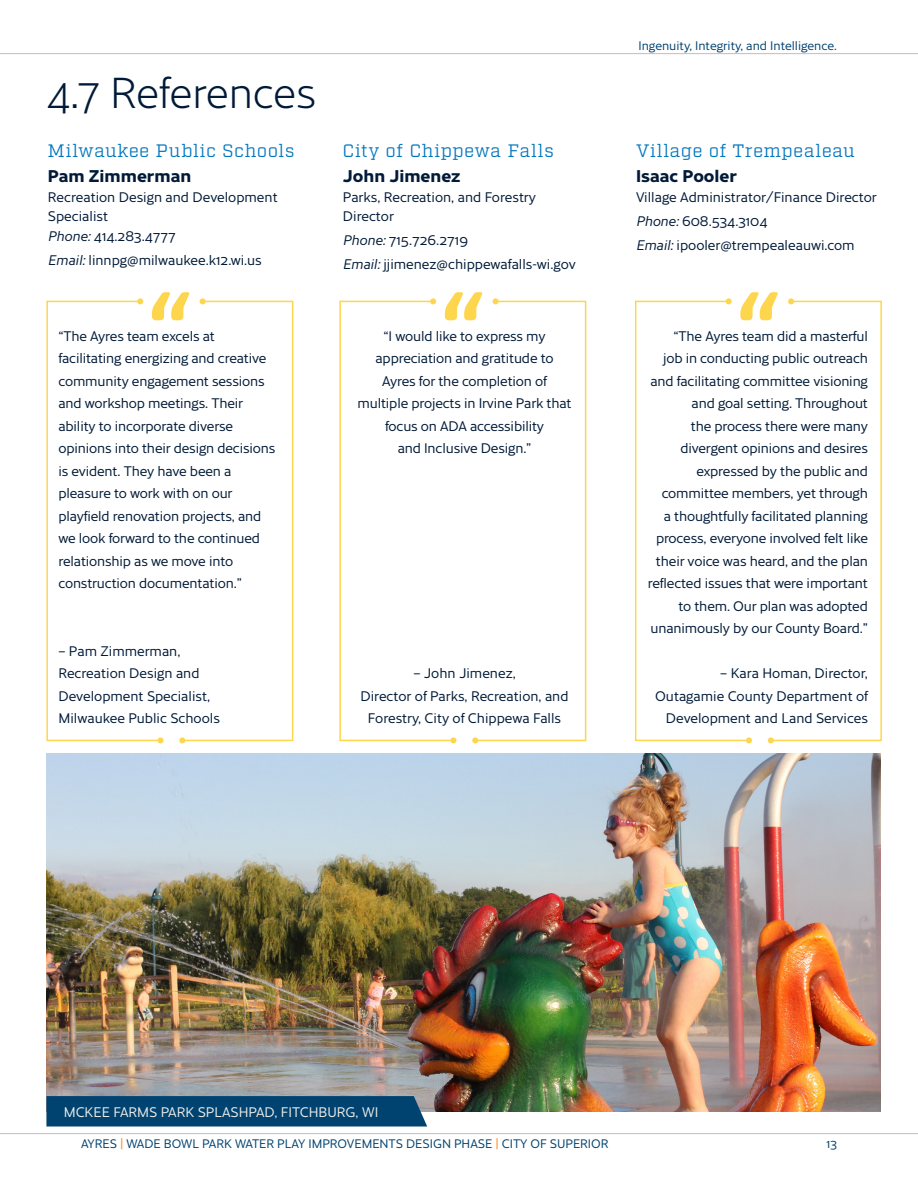
<style>
.page{position:relative;width:918px;height:1188px;background:#fff}
.page>*{position:absolute;margin:0;border:0;box-sizing:border-box;transform-origin:0 0}
.t1{font:700 100.5px "Calibri";color:#fed64d}
.h1_-_single_column{font:300 42px "Cresta";letter-spacing:-.01em;color:#001a37}
.t2{font:18px "Factoria";letter-spacing:.04em;color:#0076be}
.bullet_list_-_dust_background{font:700 16.5px "Cresta";color:#001a37}
.copy_-_dust_background{font:13.5px/22.5px "Cresta";letter-spacing:-.01em;color:#001a37}
.bullet_list_-_dust_background-2{font:13.5px/19.5px "Cresta";color:#001a37}
.blue_bar_title{font:13.5px "Cresta";color:#e9ebe8}
.t3{font:12px "Cresta";color:#004270}
.s1{font-style:italic}
.s2{color:#f68f1e}
</style>
<div class="page">
<hr style="left:0;top:1133px;width:918px;height:1px;background:#bdbfc5">
<hr style="left:0;top:53px;width:918px;height:1px;background:#bdbfc5">
<img style="left:46px;top:753px;width:834px;height:358px">
<svg style="left:46px;top:300px;width:112px;height:442px"></svg>
<svg style="left:137px;top:298px;width:6px;height:6px"></svg>
<svg style="left:158px;top:737px;width:6px;height:6px"></svg>
<svg style="left:185px;top:300px;width:109px;height:442px"></svg>
<svg style="left:200px;top:298px;width:6px;height:6px"></svg>
<svg style="left:179px;top:737px;width:6px;height:6px"></svg>
<svg style="left:339px;top:300px;width:111px;height:442px"></svg>
<svg style="left:430px;top:298px;width:6px;height:6px"></svg>
<svg style="left:450px;top:737px;width:6px;height:6px"></svg>
<svg style="left:478px;top:300px;width:109px;height:442px"></svg>
<svg style="left:493px;top:298px;width:6px;height:6px"></svg>
<svg style="left:472px;top:737px;width:6px;height:6px"></svg>
<svg style="left:634px;top:300px;width:112px;height:442px"></svg>
<svg style="left:726px;top:298px;width:6px;height:6px"></svg>
<svg style="left:746px;top:737px;width:6px;height:6px"></svg>
<svg style="left:774px;top:300px;width:108px;height:442px"></svg>
<svg style="left:788px;top:298px;width:6px;height:6px"></svg>
<svg style="left:768px;top:737px;width:6px;height:6px"></svg>
<svg style="left:46px;top:1096px;width:381px;height:31px;background:#074773"></svg>
<p class="h1_-_single_column" style="left:46px;top:62px;width:271px">4.7 References</p>
<p class="t2" style="left:48px;top:140px;width:248px">Milwaukee Public Schools</p>
<p class="bullet_list_-_dust_background" style="left:48px;top:163px;width:145px">Pam Zimmerman</p>
<p class="bullet_list_-_dust_background-2" style="left:48px;top:186px;width:231px">Recreation Design and Development<br>Specialist<br><span class="s1">Phone:</span> 414.283.4777</p>
<p class="bullet_list_-_dust_background-2" style="left:48px;top:249px;width:215px"><span class="s1">Email:</span> linnpg@milwaukee.k12.wi.us</p>
<p class="t2" style="left:343px;top:140px;width:212px">City of Chippewa Falls</p>
<p class="bullet_list_-_dust_background" style="left:343px;top:163px;width:119px">John Jimenez</p>
<p class="bullet_list_-_dust_background-2" style="left:343px;top:186px;width:195px">Parks, Recreation, and Forestry<br>Director</p>
<p class="bullet_list_-_dust_background-2" style="left:343px;top:230px;width:127px"><span class="s1">Phone:</span> 715.726.2719</p>
<p class="bullet_list_-_dust_background-2" style="left:343px;top:254px;width:234px"><span class="s1">Email:</span> jjimenez@chippewafalls-wi.gov</p>
<p class="t3" style="left:638px;top:36px;width:200px">Ingenuity, Integrity, and Intelligence.</p>
<p class="t2" style="left:636px;top:140px;width:220px">Village of Trempealeau</p>
<p class="bullet_list_-_dust_background" style="left:636px;top:163px;width:102px">Isaac Pooler</p>
<p class="bullet_list_-_dust_background-2" style="left:636px;top:186px;width:242px">Village Administrator/Finance Director</p>
<p class="bullet_list_-_dust_background-2" style="left:636px;top:210px;width:133px"><span class="s1">Phone:</span> 608.534.3104</p>
<p class="bullet_list_-_dust_background-2" style="left:636px;top:234px;width:220px"><span class="s1">Email:</span> ipooler@trempealeauwi.com</p>
<p class="t1" style="left:147px;top:256px;width:45px">“</p>
<p class="t1" style="left:440px;top:256px;width:45px">“</p>
<p class="t1" style="left:735px;top:256px;width:45px">“</p>
<p class="copy_-_dust_background" style="left:58px;top:324px;width:218px">“The Ayres team excels at facilitating energizing and creative community engagement sessions and workshop meetings. Their ability to incorporate diverse opinions into their design decisions is evident. They have been a pleasure to work with on our playfield renovation projects, and we look forward to the continued relationship as we move into construction documentation.”</p>
<p class="copy_-_dust_background" style="left:58px;top:639px;width:163px">– Pam Zimmerman,<br>Recreation Design and<br>Development Specialist,<br>Milwaukee Public Schools</p>
<p class="copy_-_dust_background" style="left:358px;top:324px;width:216px;text-align:center">“I would like to express my appreciation and gratitude to<br>Ayres for the completion of multiple projects in Irvine Park that focus on ADA accessibility<br>and Inclusive Design.”</p>
<p class="copy_-_dust_background" style="left:413px;top:661px;width:104px">– John Jimenez,</p>
<p class="copy_-_dust_background" style="left:361px;top:684px;width:210px;text-align:center">Director of Parks, Recreation, and<br>Forestry, City of Chippewa Falls</p>
<p class="copy_-_dust_background" style="left:648px;top:324px;width:222px;text-align:right">“The Ayres team did a masterful<br>job in conducting public outreach and facilitating committee visioning and goal setting. Throughout<br>the process there were many divergent opinions and desires expressed by the public and committee members, yet through<br>a thoughtfully facilitated planning process, everyone involved felt like their voice was heard, and the plan reflected issues that were important to them. Our plan was adopted unanimously by our County Board.”</p>
<p class="copy_-_dust_background" style="left:655px;top:661px;width:214px;text-align:right">– Kara Homan, Director,<br>Outagamie County Department of<br>Development and Land Services</p>
<p class="blue_bar_title" style="left:64px;top:1101px;width:316px">MCKEE FARMS PARK SPLASHPAD, FITCHBURG, WI</p>
<p class="t3" style="left:81px;top:1135px;width:529px">AYRES <span class="s2">|</span> WADE BOWL PARK WATER PLAY IMPROVEMENTS DESIGN PHASE <span class="s2">|</span> CITY OF SUPERIOR</p>
<p class="t3" style="left:826px;top:1135px;width:12px">13</p>
</div>
